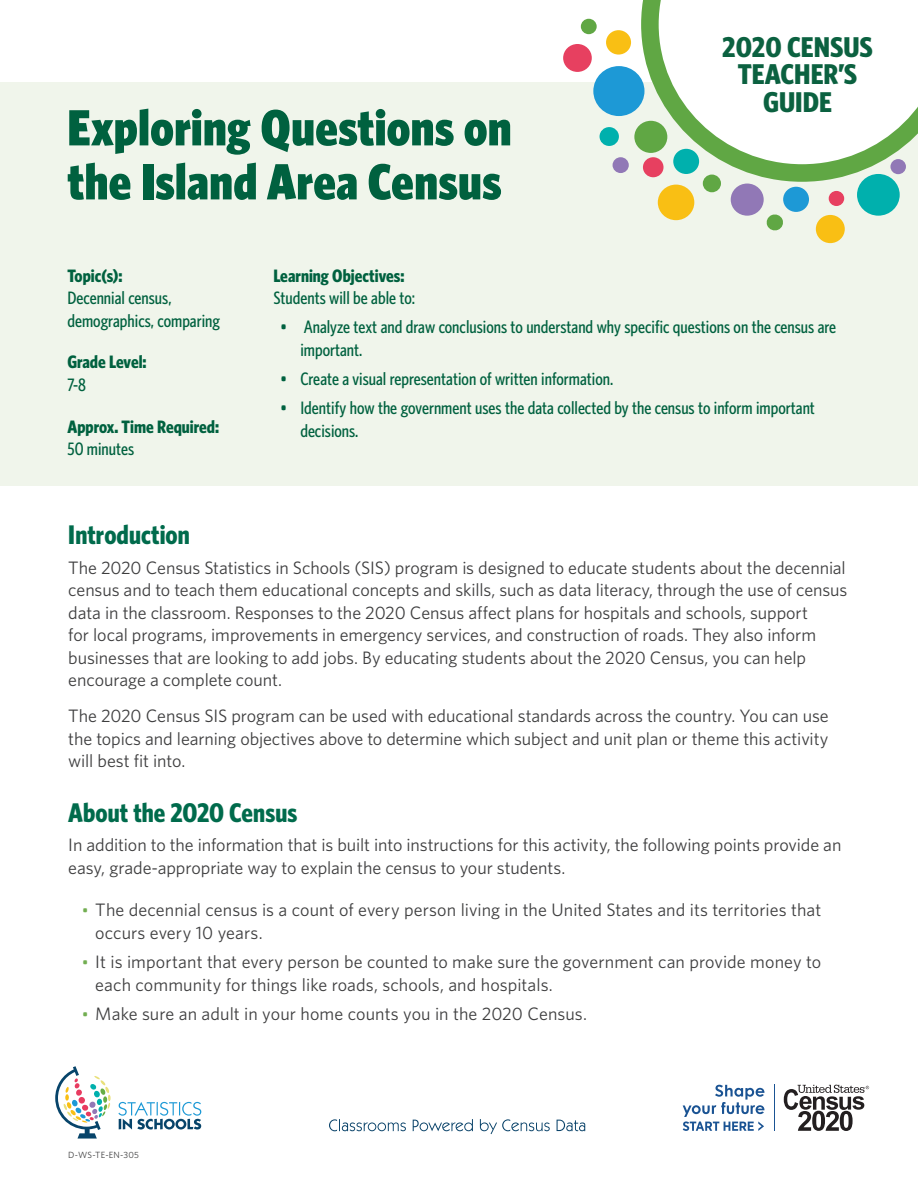
<style>
.page{position:relative;width:918px;height:1188px;background:#fff}
.page>*{position:absolute;margin:0;border:0;box-sizing:border-box;transform-origin:0 0}
.t1{font:900 condensed 51px/54px "Whitney HTF";letter-spacing:.01em;color:#00613f}
.t2{font:700 condensed 28.65px/27.3px "Whitney HTF";color:#0b6140;text-align:center}
.t3{font:700 condensed 27px "Whitney HTF";letter-spacing:.005em;color:#006b4c}
.Body{font:18px/22.5px "Whitney HTF";letter-spacing:-.005em;color:#3e3e3f}
.Cover_-_Body{font:500 condensed 18px/22.5px "Whitney HTF";color:#00613f}
.t4{font:700 condensed 18px "Whitney HTF";color:#00613f}
.t5{font:9px "Whitney HTF";letter-spacing:.03em;color:#3e3e3f}
.s1{font-size:16.5px;color:#72ae51}
</style>
<div class="page">
<div style="left:0;top:82px;width:918px;height:404px;background:#f0f5eb"></div>
<svg style="left:641px;top:0;width:277px;height:182px"></svg>
<div style="left:593px;top:66px;width:51px;height:50px;background:#1d99d6;border-radius:50%"></div>
<div style="left:606px;top:30px;width:25px;height:25px;background:#f9bf14;border-radius:50%"></div>
<div style="left:563px;top:44px;width:29px;height:28px;background:#e74060;border-radius:50%"></div>
<div style="left:581px;top:19px;width:16px;height:15px;background:#60a744;border-radius:50%"></div>
<div style="left:600px;top:127px;width:19px;height:19px;background:#00b0ad;border-radius:50%"></div>
<div style="left:613px;top:157px;width:16px;height:16px;background:#9178b6;border-radius:50%"></div>
<div style="left:643px;top:157px;width:21px;height:20px;background:#e74060;border-radius:50%"></div>
<div style="left:634px;top:121px;width:33px;height:32px;background:#60a744;border-radius:50%"></div>
<div style="left:673px;top:149px;width:26px;height:25px;background:#00b0ad;border-radius:50%"></div>
<div style="left:658px;top:185px;width:36px;height:35px;background:#f9bf14;border-radius:50%"></div>
<div style="left:703px;top:175px;width:18px;height:17px;background:#60a744;border-radius:50%"></div>
<div style="left:731px;top:184px;width:33px;height:32px;background:#9178b6;border-radius:50%"></div>
<div style="left:783px;top:187px;width:26px;height:25px;background:#1d99d6;border-radius:50%"></div>
<div style="left:829px;top:191px;width:15px;height:15px;background:#e74060;border-radius:50%"></div>
<svg style="left:766px;top:214px;width:17px;height:17px"></svg>
<div style="left:816px;top:215px;width:29px;height:28px;background:#f9bf14;border-radius:50%"></div>
<div style="left:890px;top:159px;width:16px;height:15px;background:#9178b6;border-radius:50%"></div>
<div style="left:857px;top:174px;width:43px;height:42px;background:#00b0ad;border-radius:50%"></div>
<svg style="left:118px;top:1102px;width:83px;height:28px"></svg>
<svg style="left:55px;top:1066px;width:56px;height:73px"></svg>
<svg style="left:329px;top:1119px;width:77px;height:12px"></svg>
<svg style="left:413px;top:1119px;width:60px;height:12px"></svg>
<svg style="left:480px;top:1119px;width:70px;height:15px"></svg>
<svg style="left:557px;top:1120px;width:28px;height:11px"></svg>
<hr style="left:774px;top:1085px;width:1px;height:46px;background:#1a5393">
<svg style="left:683px;top:1085px;width:81px;height:46px"></svg>
<svg style="left:784px;top:1085px;width:85px;height:46px"></svg>
<h1 class="t1" style="left:68px;top:100px;width:445px">Exploring Questions on the Island Area Census</h1>
<p class="t2" style="left:722px;top:33px;width:152px">2020 CENSUS<br>TEACHER’S<br>GUIDE</p>
<h2 class="t4" style="left:68px;top:265px;width:57px">Topic(s):</h2>
<p class="Cover_-_Body" style="left:68px;top:286px;width:154px">Decennial census, demographics, comparing</p>
<h2 class="t4" style="left:68px;top:352px;width:81px">Grade Level:</h2>
<p class="Cover_-_Body" style="left:68px;top:373px;width:20px">7-8</p>
<h2 class="t4" style="left:68px;top:416px;width:153px">Approx. Time Required:</h2>
<p class="Cover_-_Body" style="left:68px;top:437px;width:68px">50 minutes</p>
<h2 class="t4" style="left:273px;top:265px;width:133px">Learning Objectives:</h2>
<p class="Cover_-_Body" style="left:273px;top:286px;width:143px">Students will be able to:</p>
<p class="Cover_-_Body" style="left:300px;top:316px;width:537px;text-indent:-20px">• Analyze text and draw conclusions to understand why specific questions on the census are important.</p>
<p class="Cover_-_Body" style="left:280px;top:367px;width:335px">• Create a visual representation of written information.</p>
<p class="Cover_-_Body" style="left:300px;top:397px;width:516px;text-indent:-20px">• Identify how the government uses the data collected by the census to inform important decisions.</p>
<h3 class="t3" style="left:68px;top:519px;width:123px">Introduction</h3>
<p class="Body" style="left:68px;top:556px;width:781px">The 2020 Census Statistics in Schools (SIS) program is designed to educate students about the decennial census and to teach them educational concepts and skills, such as data literacy, through the use of census data in the classroom. Responses to the 2020 Census affect plans for hospitals and schools, support<br>for local programs, improvements in emergency services, and construction of roads. They also inform businesses that are looking to add jobs. By educating students about the 2020 Census, you can help encourage a complete count.</p>
<p class="Body" style="left:68px;top:704px;width:762px;text-align:justify">The 2020 Census SIS program can be used with educational standards across the country. You can use the topics and learning objectives above to determine which subject and unit plan or theme this activity will best fit into.</p>
<h3 class="t3" style="left:68px;top:797px;width:230px">About the 2020 Census</h3>
<p class="Body" style="left:68px;top:833px;width:775px">In addition to the information that is built into instructions for this activity, the following points provide an easy, grade-appropriate way to explain the census to your students.</p>
<p class="Body" style="left:95px;top:899px;width:728px;text-indent:-14px"><span class="s1">•</span> The decennial census is a count of every person living in the United States and its territories that occurs every 10 years.</p>
<p class="Body" style="left:95px;top:950px;width:727px;text-indent:-14px"><span class="s1">•</span> It is important that every person be counted to make sure the government can provide money to each community for things like roads, schools, and hospitals.</p>
<p class="Body" style="left:82px;top:1002px;width:507px"><span class="s1">•</span> Make sure an adult in your home counts you in the 2020 Census.</p>
<p class="t5" style="left:68px;top:1150px;width:72px">D-WS-TE-EN-305</p>
</div>
